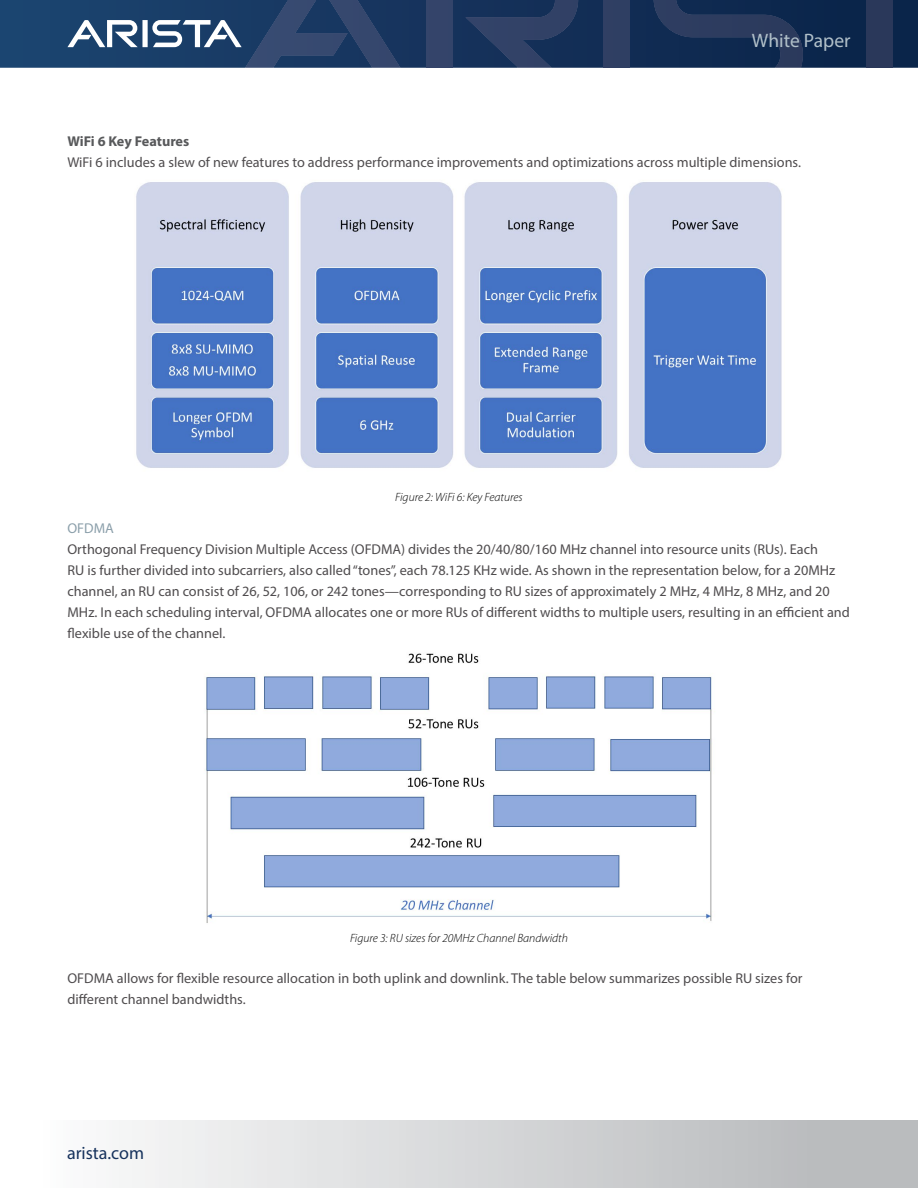
<style>
.page{position:relative;width:918px;height:1188px;background:#fff}
.page>*{position:absolute;margin:0;border:0;box-sizing:border-box;transform-origin:0 0}
.t1{font:19.5px "Myriad Pro";color:#b1c0c9}
.t2{font:18px "Myriad Pro";color:#16325c}
.t3{font:14.25px/21px "Myriad Pro";color:#4f4c4e}
.t4{font:700 14.25px "Myriad Pro";letter-spacing:-.005em;color:#58595b}
.t5{font:14.25px "Myriad Pro";color:#8b9faa}
.t6{font:italic 300 12px "Myriad Pro";color:#000}
</style>
<div class="page">
<svg style="left:0;top:0;width:918px;height:68px;background:#13325a"></svg>
<div style="left:426px;top:0;width:26px;height:68px;background:#34446a"></div>
<svg style="left:465px;top:0;width:113px;height:68px;background:#22385f"></svg>
<svg style="left:67px;top:0;width:333px;height:68px;background:#334f75"></svg>
<div style="left:604px;top:0;width:26px;height:68px;background:#2f3f63"></div>
<svg style="left:654px;top:0;width:149px;height:68px;background:#1a3156"></svg>
<div style="left:867px;top:0;width:26px;height:68px;background:#2a385a"></div>
<div style="left:0;top:1120px;width:918px;height:68px;background:linear-gradient(to right,#fff,#b3b5b7)"></div>
<img style="left:136px;top:182px;width:646px;height:286px">
<img style="left:205px;top:653px;width:507px;height:270px">
<h1 class="t1" style="left:752px;top:29px;width:100px">White Paper</h1>
<p class="t4" style="left:68px;top:132px;width:123px">WiFi 6 Key Features</p>
<p class="t3" style="left:68px;top:151px;width:735px">WiFi 6 includes a slew of new features to address performance improvements and optimizations across multiple dimensions.</p>
<p class="t6" style="left:395px;top:491px;width:129px">Figure 2: WiFi 6: Key Features</p>
<p class="t5" style="left:68px;top:519px;width:48px">OFDMA</p>
<p class="t3" style="left:68px;top:538px;width:784px">Orthogonal Frequency Division Multiple Access (OFDMA) divides the 20/40/80/160 MHz channel into resource units (RUs). Each<br>RU is further divided into subcarriers, also called “tones”, each 78.125 KHz wide. As shown in the representation below, for a 20MHz channel, an RU can consist of 26, 52, 106, or 242 tones—corresponding to RU sizes of approximately 2 MHz, 4 MHz, 8 MHz, and 20<br>MHz. In each scheduling interval, OFDMA allocates one or more RUs of different widths to multiple users, resulting in an efficient and flexible use of the channel.</p>
<p class="t6" style="left:350px;top:932px;width:219px">Figure 3: RU sizes for 20MHz Channel Bandwidth</p>
<p class="t3" style="left:68px;top:968px;width:737px">OFDMA allows for flexible resource allocation in both uplink and downlink. The table below summarizes possible RU sizes for different channel bandwidths.</p>
<p class="t2" style="left:67px;top:1142px;width:79px">arista.com</p>
</div>
